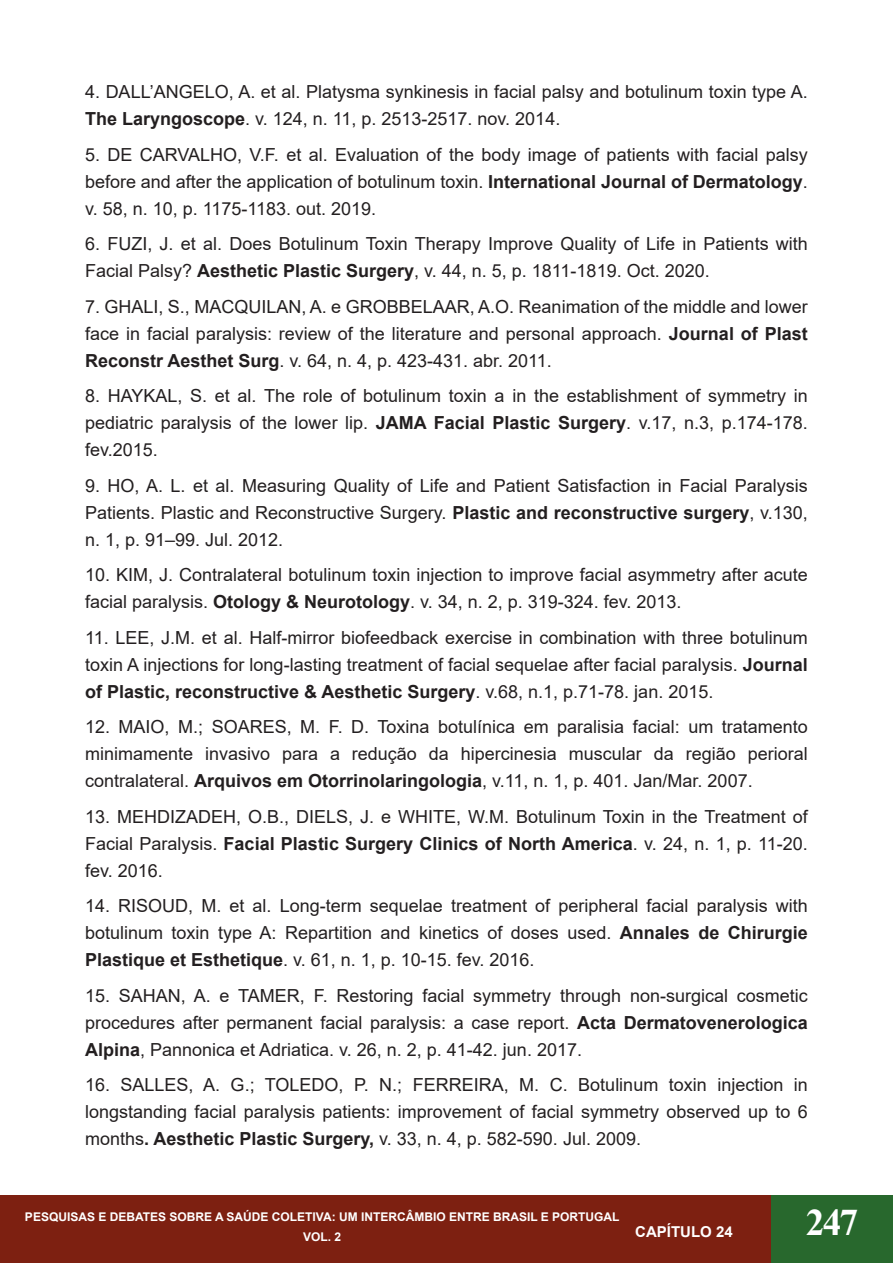
<style>
.page{position:relative;width:893px;height:1263px;background:#fff}
.page>*{position:absolute;margin:0;border:0;box-sizing:border-box;transform-origin:0 0}
.t1{font:700 37.5px "Times New Roman";color:#fff}
.Sem_Espaçamento{font:18px/27px "Arial";color:#231f20;text-align:justify}
.t2{font:700 15px "Arial";color:#fff}
.t3{font:700 12px/20.2px "Arial";color:#fff;text-align:center}
.s1{font-weight:700}
</style>
<div class="page">
<div style="left:0;top:1196px;width:893px;height:67px;background:#7d2011"></div>
<hr style="left:0;top:1196px;width:1px;height:67px;background:#28682d">
<div style="left:771px;top:1196px;width:122px;height:67px;background:#28682d"></div>
<p class="Sem_Espaçamento" style="left:85px;top:78px;width:724px">4. DALL’ANGELO, A. et al. Platysma synkinesis in facial palsy and botulinum toxin type A.<br><span class="s1">The Laryngoscope</span>. v. 124, n. 11, p. 2513-2517. nov. 2014.</p>
<p class="Sem_Espaçamento" style="left:85px;top:141px;width:724px">5. DE CARVALHO, V.F. et al. Evaluation of the body image of patients with facial palsy before and after the application of botulinum toxin. <span class="s1">International Journal of Dermatology</span>. v. 58, n. 10, p. 1175-1183. out. 2019.</p>
<p class="Sem_Espaçamento" style="left:85px;top:230px;width:724px">6. FUZI, J. et al. Does Botulinum Toxin Therapy Improve Quality of Life in Patients with<br>Facial Palsy? <span class="s1">Aesthetic Plastic Surgery</span>, v. 44, n. 5, p. 1811-1819. Oct. 2020.</p>
<p class="Sem_Espaçamento" style="left:85px;top:293px;width:724px">7. GHALI, S., MACQUILAN, A. e GROBBELAAR, A.O. Reanimation of the middle and lower face in facial paralysis: review of the literature and personal approach. <span class="s1">Journal of Plast Reconstr Aesthet Surg</span>. v. 64, n. 4, p. 423-431. abr. 2011.</p>
<p class="Sem_Espaçamento" style="left:85px;top:382px;width:724px">8. HAYKAL, S. et al. The role of botulinum toxin a in the establishment of symmetry in pediatric paralysis of the lower lip. <span class="s1">JAMA Facial Plastic Surgery</span>. v.17, n.3, p.174-178. fev.2015.</p>
<p class="Sem_Espaçamento" style="left:85px;top:472px;width:724px">9. HO, A. L. et al. Measuring Quality of Life and Patient Satisfaction in Facial Paralysis Patients. Plastic and Reconstructive Surgery. <span class="s1">Plastic and reconstructive surgery</span>, v.130, n. 1, p. 91–99. Jul. 2012.</p>
<p class="Sem_Espaçamento" style="left:85px;top:561px;width:724px">10. KIM, J. Contralateral botulinum toxin injection to improve facial asymmetry after acute facial paralysis. <span class="s1">Otology &amp; Neurotology</span>. v. 34, n. 2, p. 319-324. fev. 2013.</p>
<p class="Sem_Espaçamento" style="left:85px;top:624px;width:724px">11. LEE, J.M. et al. Half-mirror biofeedback exercise in combination with three botulinum toxin A injections for long-lasting treatment of facial sequelae after facial paralysis. <span class="s1">Journal of Plastic, reconstructive &amp; Aesthetic Surgery</span>. v.68, n.1, p.71-78. jan. 2015.</p>
<p class="Sem_Espaçamento" style="left:85px;top:713px;width:724px">12. MAIO, M.; SOARES, M. F. D. Toxina botulínica em paralisia facial: um tratamento minimamente invasivo para a redução da hipercinesia muscular da região perioral contralateral. <span class="s1">Arquivos em Otorrinolaringologia</span>, v.11, n. 1, p. 401. Jan/Mar. 2007.</p>
<p class="Sem_Espaçamento" style="left:85px;top:803px;width:724px">13. MEHDIZADEH, O.B., DIELS, J. e WHITE, W.M. Botulinum Toxin in the Treatment of Facial Paralysis. <span class="s1">Facial Plastic Surgery Clinics of North America</span>. v. 24, n. 1, p. 11-20. fev. 2016.</p>
<p class="Sem_Espaçamento" style="left:85px;top:892px;width:724px">14. RISOUD, M. et al. Long-term sequelae treatment of peripheral facial paralysis with botulinum toxin type A: Repartition and kinetics of doses used. <span class="s1">Annales de Chirurgie Plastique et Esthetique</span>. v. 61, n. 1, p. 10-15. fev. 2016.</p>
<p class="Sem_Espaçamento" style="left:85px;top:982px;width:724px">15. SAHAN, A. e TAMER, F. Restoring facial symmetry through non-surgical cosmetic procedures after permanent facial paralysis: a case report. <span class="s1">Acta Dermatovenerologica Alpina</span>, Pannonica et Adriatica. v. 26, n. 2, p. 41-42. jun. 2017.</p>
<p class="Sem_Espaçamento" style="left:85px;top:1071px;width:724px">16. SALLES, A. G.; TOLEDO, P. N.; FERREIRA, M. C. Botulinum toxin injection in longstanding facial paralysis patients: improvement of facial symmetry observed up to 6 months<span class="s1">. Aesthetic Plastic Surgery,</span> v. 33, n. 4, p. 582-590. Jul. 2009.</p>
<p class="t3" style="left:25px;top:1207px;width:596px">PESQUISAS E DEBATES SOBRE A SAÚDE COLETIVA: UM INTERCÂMBIO ENTRE BRASIL E PORTUGAL<br>VOL. 2</p>
<p class="t2" style="left:635px;top:1221px;width:99px">CAPÍTULO 24</p>
<h1 class="t1" style="left:806px;top:1195px;width:54px">247</h1>
</div>
